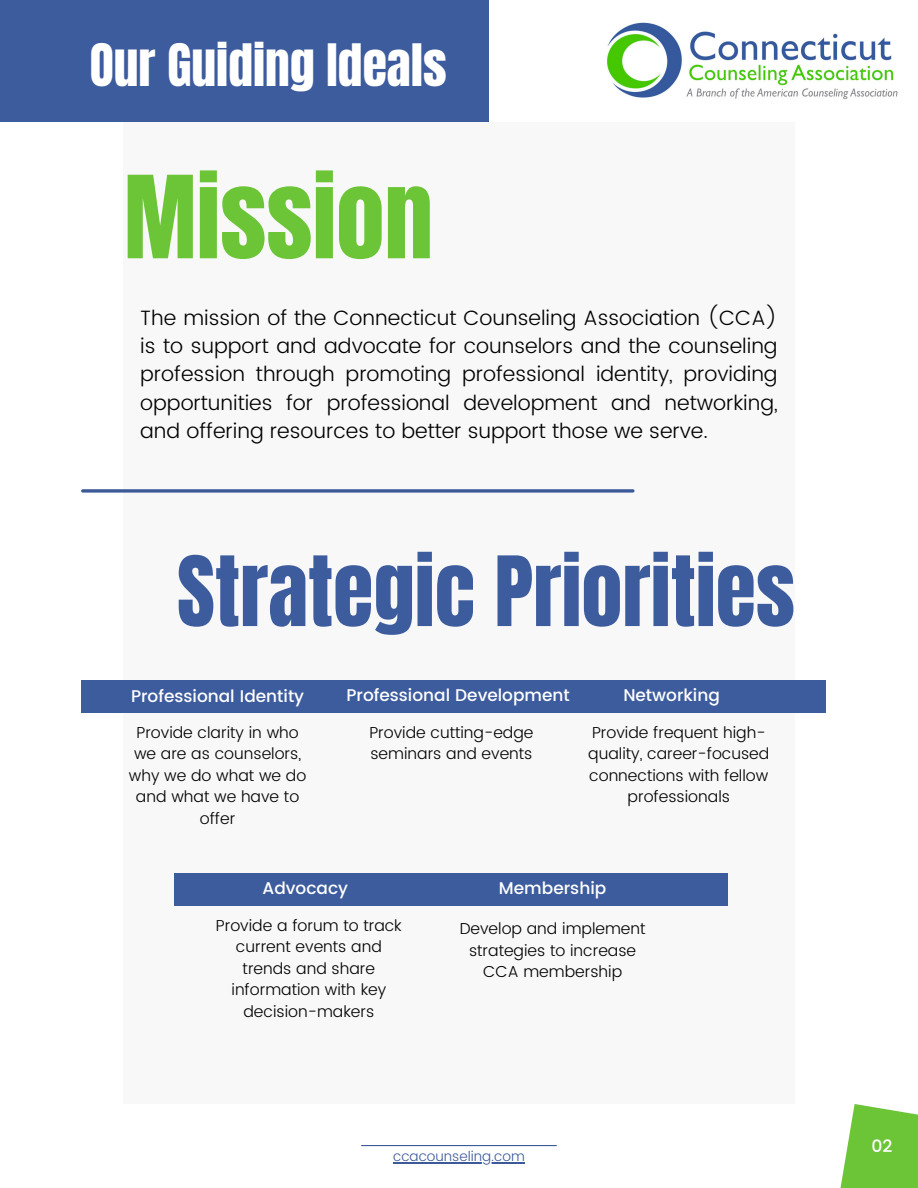
<style>
.page{position:relative;width:918px;height:1188px;background:#fff}
.page>*{position:absolute;margin:0;border:0;box-sizing:border-box;transform-origin:0 0}
.t1{font:97.2px "Anton";color:#6cc437}
.t2{font:82.2px "Anton";color:#3d5c9e}
.t3{font:49.65px "Anton";color:#fff}
.t4{font:300 20.7px/28.2px "Poppins";color:#000;text-align:justify}
.t5{font:500 17.25px "Poppins";color:#fff}
.t6{font:500 16.95px "Poppins";color:#fff}
.t7{font:300 15.9px/21.3px "Poppins";color:#000;text-align:center}
.t8{font:300 13.8px "Poppins";color:#3c5a98}
</style>
<div class="page">
<div style="left:123px;top:122px;width:672px;height:982px;background:#f8f8f8"></div>
<div style="left:81px;top:680px;width:554px;height:33px;background:#3d5c9e"></div>
<div style="left:175px;top:873px;width:553px;height:32px;background:#3d5c9e"></div>
<hr style="left:361px;top:1145px;width:196px;height:1px;background:#3d5c9e">
<div style="left:241px;top:680px;width:585px;height:33px;background:#3d5c9e"></div>
<svg style="left:83px;top:489px;width:550px;height:4px;background:#5972a6"></svg>
<div style="left:0;top:0;width:489px;height:122px;background:#3d5c9e"></div>
<img style="left:607px;top:22px;width:291px;height:78px">
<svg style="left:840px;top:1104px;width:78px;height:84px;background:#81cc54"></svg>
<hr style="left:393px;top:1162px;width:132px;height:1px;background:#3c5a98">
<h2 class="t3" style="left:90px;top:30px;width:359px">Our Guiding Ideals</h2>
<p class="t1" style="left:124px;top:148px;width:311px">Mission</p>
<h3 class="t4" style="left:140px;top:304px;width:639px">The mission of the Connecticut Counseling Association (CCA) is to support and advocate for counselors and the counseling profession through promoting professional identity, providing opportunities for professional development and networking, and offering resources to better support those we serve.</h3>
<h5 class="t2" style="left:177px;top:533px;width:619px">Strategic Priorities</h5>
<h4 class="t6" style="left:131px;top:686px;width:175px">Professional Identity</h4>
<h1 class="t7" style="left:129px;top:722px;width:179px">Provide clarity in who we are as counselors, why we do what we do and what we have to offer</h1>
<h6 class="t6" style="left:347px;top:685px;width:225px">Professional Development</h6>
<h5 class="t7" style="left:369px;top:722px;width:166px;text-align:left">Provide cutting-edge seminars and events</h5>
<p class="t6" style="left:623px;top:685px;width:98px">Networking</p>
<p class="t7" style="left:588px;top:722px;width:183px">Provide frequent high&shy;quality, career-focused connections with fellow professionals</p>
<h5 class="t6" style="left:263px;top:879px;width:87px">Advocacy</h5>
<h6 class="t7" style="left:216px;top:915px;width:187px">Provide a forum to track current events and trends and share information with key decision-makers</h6>
<h5 class="t6" style="left:499px;top:879px;width:109px">Membership</h5>
<h5 class="t7" style="left:460px;top:918px;width:187px">Develop and implement strategies to increase<br>CCA membership</h5>
<p class="t8" style="left:393px;top:1148px;width:133px">ccacounseling.com</p>
<h6 class="t5" style="left:871px;top:1136px;width:23px">02</h6>
<h6 class="t5" style="left:860px;top:1136px;width:23px">02</h6>
</div>
